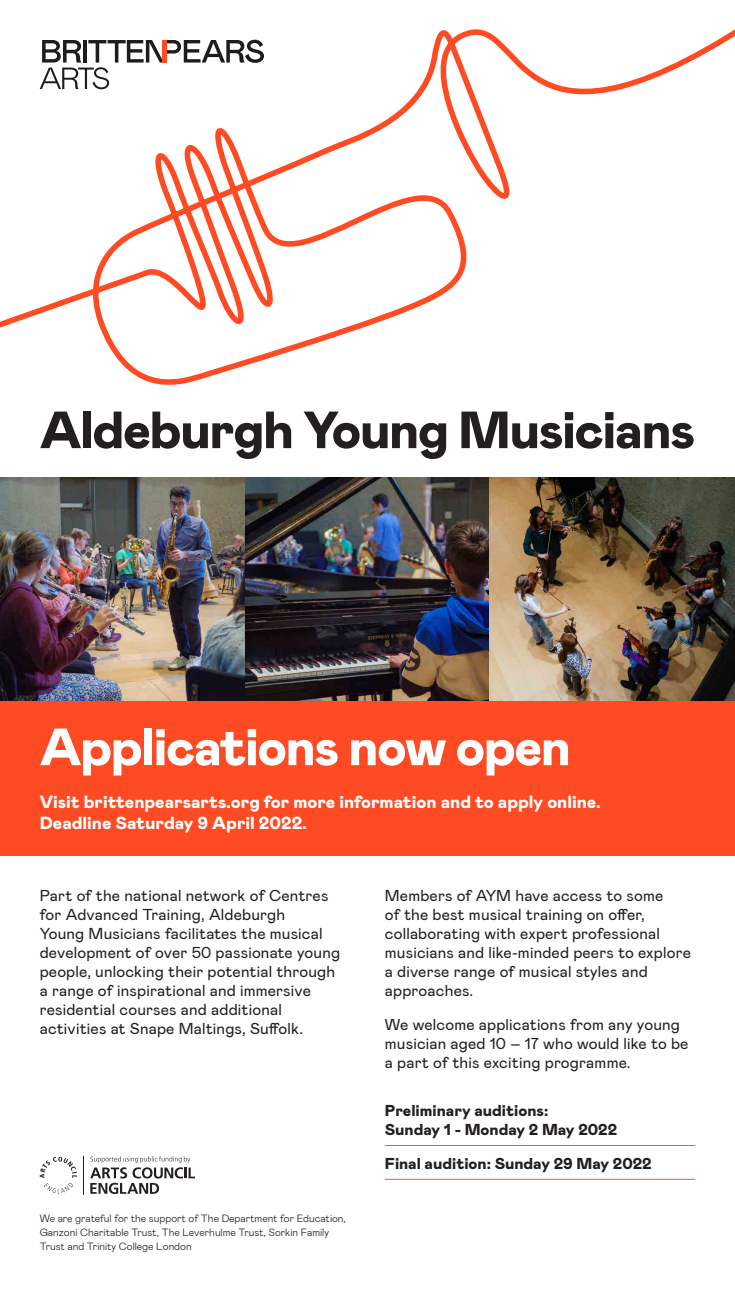
<style>
.page{position:relative;width:735px;height:1290px;background:#fff}
.page>*{position:absolute;margin:0;border:0;box-sizing:border-box;transform-origin:0 0}
.t1{font:900 52.32px "Britten Pears Mabry Pro";letter-spacing:-.03em;color:#231f20}
.t2{font:900 52.32px "Britten Pears Mabry Pro";letter-spacing:-.03em;color:#fff}
.t3{font:900 17.5px/21px "Britten Pears Mabry Pro";color:#fff}
.t4{font:15.75px/18.9px "Britten Pears Mabry Pro";letter-spacing:.01em;color:#231f20}
.t5{font:900 15.75px/18.9px "Britten Pears Mabry Pro";color:#231f20}
.t6{font:300 10.5px/14px "Britten Pears Mabry Pro";color:#231f20}
</style>
<div class="page">
<div style="left:0;top:700px;width:734px;height:156px;background:#ff4b23"></div>
<svg style="left:0;top:29px;width:734px;height:356px"></svg>
<svg style="left:40px;top:40px;width:224px;height:49px"></svg>
<div style="left:162px;top:40px;width:5px;height:23px;background:#ff4b23"></div>
<hr style="left:384px;top:1145px;width:310px;height:1px;background:#f05937">
<hr style="left:384px;top:1179px;width:310px;height:1px;background:#f05937">
<svg style="left:40px;top:1156px;width:37px;height:37px"></svg>
<svg style="left:90px;top:1156px;width:105px;height:38px"></svg>
<hr style="left:83px;top:1156px;width:1px;height:38px;background:#231f20">
<img style="left:0;top:477px;width:734px;height:223px">
<p class="t1" style="left:40px;top:392px;width:656px">Aldeburgh Young Musicians</p>
<p class="t2" style="left:40px;top:709px;width:532px">Applications now open</p>
<p class="t3" style="left:40px;top:791px;width:562px">Visit brittenpearsarts.org for more information and to apply online.<br>Deadline Saturday 9 April 2022.</p>
<p class="t4" style="left:40px;top:886px;width:302px">Part of the national network of Centres for Advanced Training, Aldeburgh<br>Young Musicians facilitates the musical development of over 50 passionate young people, unlocking their potential through a range of inspirational and immersive residential courses and additional activities at Snape Maltings, Suffolk.</p>
<p class="t4" style="left:384px;top:886px;width:307px">Members of AYM have access to some<br>of the best musical training on offer, collaborating with expert professional musicians and like-minded peers to explore a diverse range of musical styles and approaches.</p>
<p class="t4" style="left:384px;top:1014px;width:305px">We welcome applications from any young musician aged 10 – 17 who would like to be a part of this exciting programme.</p>
<p class="t5" style="left:384px;top:1101px;width:234px">Preliminary auditions:<br>Sunday 1 - Monday 2 May 2022</p>
<p class="t5" style="left:384px;top:1153px;width:268px">Final audition: Sunday 29 May 2022</p>
<p class="t6" style="left:40px;top:1211px;width:307px">We are grateful for the support of The Department for Education,<br>Ganzoni Charitable Trust, The Leverhulme Trust, Sorkin Family<br>Trust and Trinity College London</p>
</div>
